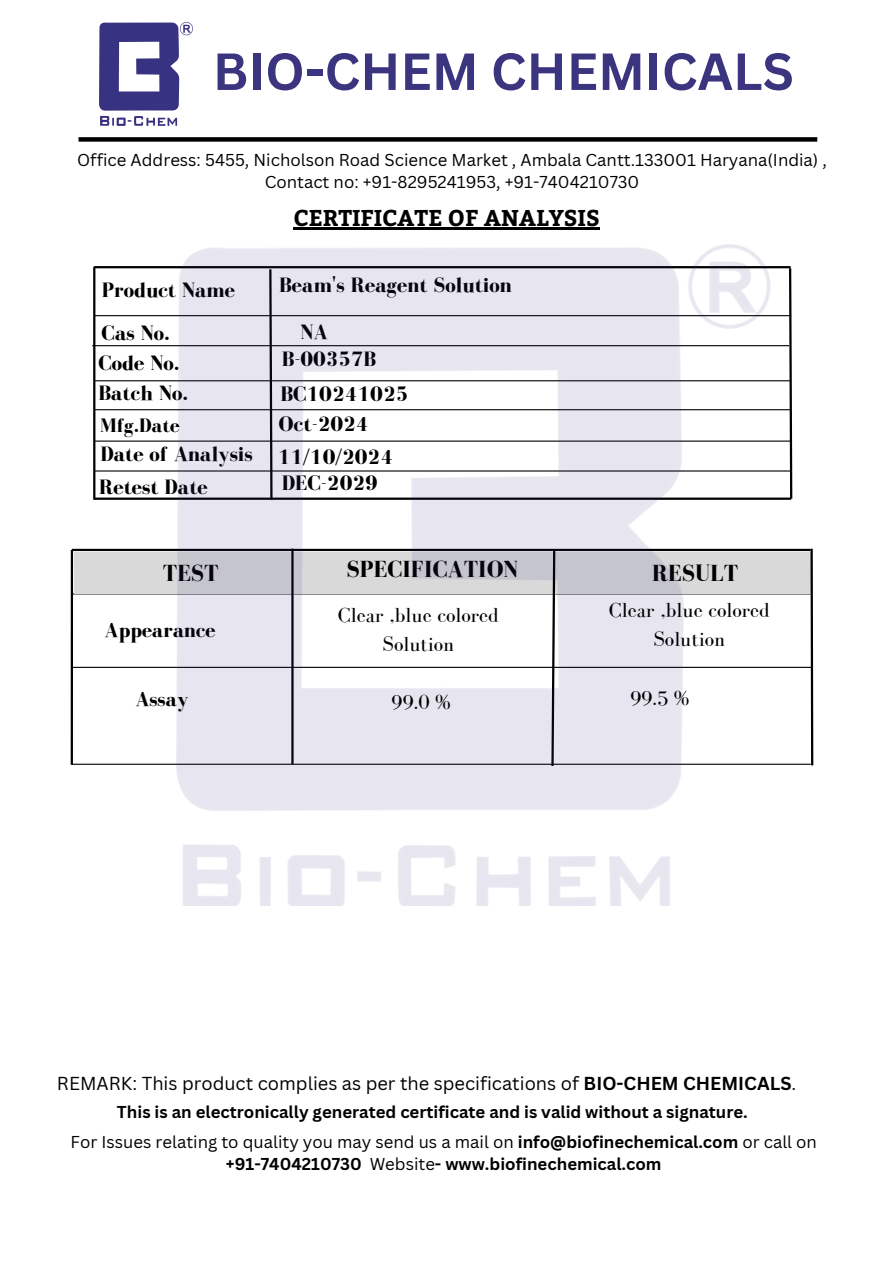
<style>
.page{position:relative;width:894px;height:1264px;background:#fff}
.page>*{position:absolute;margin:0;border:0;box-sizing:border-box;transform-origin:0 0}
.t1{font:700 51px "Canva Sans";color:#3b3580}
.t2{font:700 24px "Bodoni FLF";color:#000}
.t3{font:700 22.8px "Bitter";color:#000}
.t4{font:700 21.6px "Bodoni FLF";color:#000}
.t5{font:700 21.45px "Bodoni FLF";color:#000}
.t6{font:21px/29.2px "Bodoni FLF";color:#000;text-align:center}
.t7{font:700 21px "Bodoni FLF";color:#000}
.t8{font:700 20.1px "Bodoni FLF";color:#000}
.t9{font:18.3px "Canva Sans";color:#000}
.t10{font:700 16.8px/22.5px "Canva Sans";color:#000;text-align:center}
.t11{font:16.8px/22.5px "Canva Sans";color:#000;text-align:center}
.s1{font-weight:700}
.s2{font-weight:400}
</style>
<div class="page">
<div style="left:78px;top:137px;width:739px;height:5px;background:#000"></div>
<img style="left:100px;top:22px;width:92px;height:104px">
<hr style="left:293px;top:228px;width:306px;height:2px;background:#000">
<hr style="left:72px;top:593px;width:738px;height:1px;background:#000">
<hr style="left:72px;top:549px;width:738px;height:2px;background:#000">
<div style="left:74px;top:552px;width:736px;height:41px;background:#d9d9d9"></div>
<hr style="left:94px;top:315px;width:697px;height:1px;background:#000">
<hr style="left:92px;top:345px;width:696px;height:1px;background:#000">
<hr style="left:94px;top:380px;width:697px;height:1px;background:#000">
<hr style="left:94px;top:409px;width:697px;height:1px;background:#000">
<hr style="left:94px;top:440px;width:697px;height:1px;background:#000">
<hr style="left:94px;top:470px;width:697px;height:1px;background:#000">
<hr style="left:94px;top:497px;width:697px;height:3px;background:#000">
<hr style="left:93px;top:267px;width:2px;height:233px;background:#000">
<svg style="left:787px;top:266px;width:6px;height:234px"></svg>
<hr style="left:94px;top:266px;width:696px;height:2px;background:#000">
<svg style="left:809px;top:548px;width:5px;height:218px"></svg>
<hr style="left:73px;top:666px;width:738px;height:2px;background:#000">
<hr style="left:72px;top:763px;width:738px;height:1px;background:#000">
<hr style="left:71px;top:550px;width:2px;height:214px;background:#000">
<img style="left:176px;top:245px;width:593px;height:660px">
<h1 class="t1" style="left:213px;top:35px;width:582px">BIO-CHEM CHEMICALS</h1>
<p class="t11" style="left:77px;top:148px;width:751px">Office Address: 5455, Nicholson Road Science Market , Ambala Cantt.133001 Haryana(India) ,<br>Contact no: +91-8295241953, +91-7404210730</p>
<h4 class="t5" style="left:102px;top:278px;width:135px">Product Name</h4>
<h4 class="t5" style="left:102px;top:321px;width:70px">Cas No.</h4>
<h4 class="t5" style="left:98px;top:351px;width:82px">Code No.</h4>
<h4 class="t5" style="left:98px;top:381px;width:91px">Batch No.</h4>
<h4 class="t8" style="left:100px;top:414px;width:81px">Mfg.Date</h4>
<h4 class="t5" style="left:100px;top:442px;width:154px">Date of Analysis</h4>
<h4 class="t5" style="left:99px;top:475px;width:110px">Retest Date</h4>
<h3 class="t3" style="left:293px;top:201px;width:308px">CERTIFICATE OF ANALYSIS</h3>
<h4 class="t5" style="left:279px;top:273px;width:234px">Beam's Reagent Solution</h4>
<h2 class="t5" style="left:300px;top:320px;width:29px">NA</h2>
<h4 class="t5" style="left:282px;top:347px;width:96px">B-00357B</h4>
<h4 class="t4" style="left:280px;top:382px;width:129px">BC10241025</h4>
<h4 class="t4" style="left:278px;top:412px;width:91px">Oct-2024</h4>
<h2 class="t4" style="left:278px;top:445px;width:117px">11/10/2024</h2>
<h2 class="t4" style="left:282px;top:471px;width:98px">DEC-2029</h2>
<h3 class="t2" style="left:163px;top:560px;width:57px">TEST</h3>
<h4 class="t2" style="left:346px;top:556px;width:173px">SPECIFICATION</h4>
<h4 class="t2" style="left:652px;top:560px;width:87px">RESULT</h4>
<h3 class="t7" style="left:105px;top:619px;width:112px">Appearance</h3>
<h4 class="t6" style="left:338px;top:600px;width:163px">Clear ,blue colored<br>Solution</h4>
<h4 class="t6" style="left:608px;top:595px;width:163px">Clear ,blue colored<br>Solution</h4>
<h4 class="t7" style="left:135px;top:687px;width:54px">Assay</h4>
<p class="t6" style="left:391px;top:687px;width:61px">99.0 %</p>
<h5 class="t6" style="left:629px;top:683px;width:61px">99.5 %</h5>
<h2 class="t9" style="left:57px;top:1070px;width:740px">REMARK: This product complies as per the specifications of <span class="s1">BIO-CHEM CHEMICALS</span>.</h2>
<p class="t10" style="left:117px;top:1100px;width:632px">This is an electronically generated certificate and is valid without a signature.</p>
<h3 class="t10" style="left:71px;top:1129px;width:747px"><span class="s2">For Issues relating to quality you may send us a mail on</span> info@biofinechemical.com <span class="s2">or call on </span>+91-7404210730 <span class="s2">Website</span>- www.biofinechemical.com</h3>
</div>
